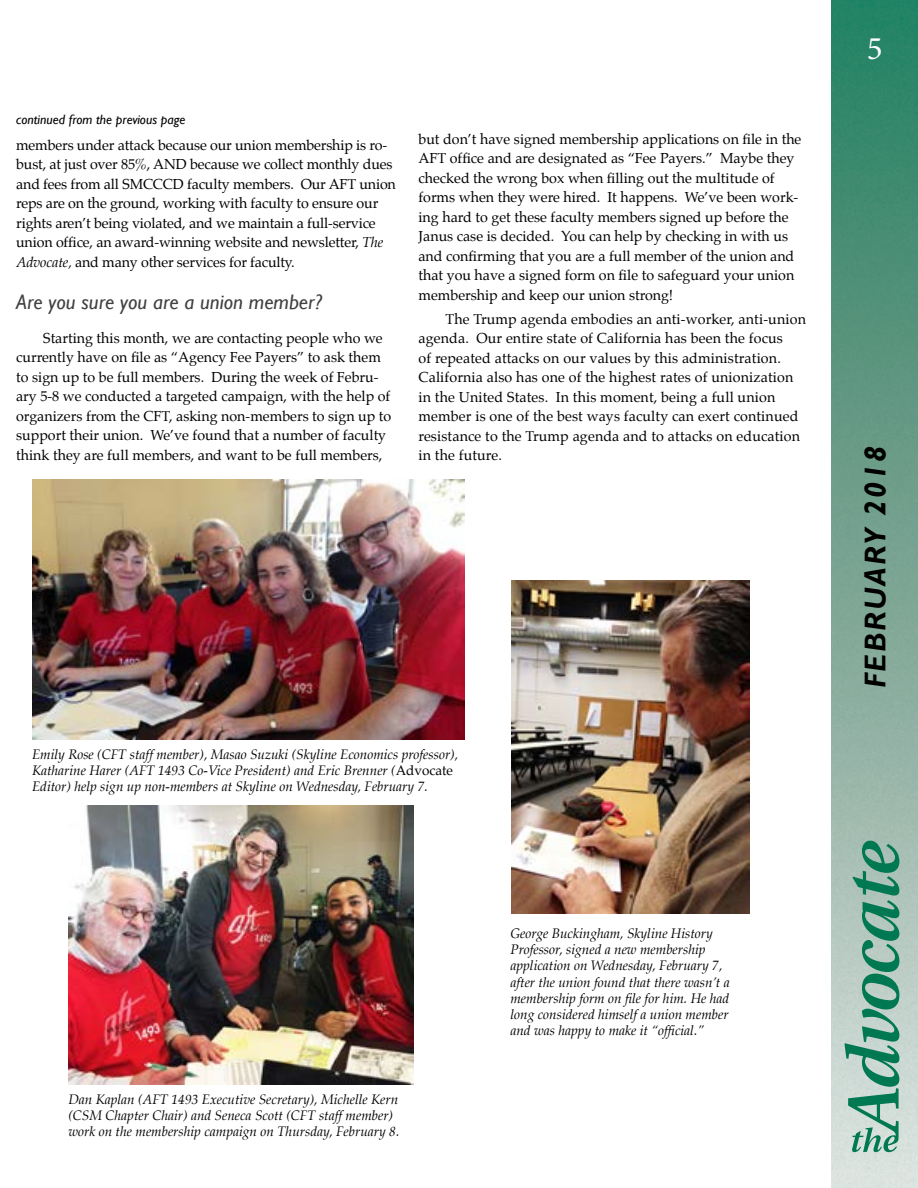
<style>
.page{position:relative;width:918px;height:1188px;background:#fff}
.page>*{position:absolute;margin:0;border:0;box-sizing:border-box;transform-origin:0 0}
.t1{font:33px "Minion Pro";color:#fff}
.t2{font:italic 700 30px "Gill Sans";letter-spacing:.07em;color:#000}
.t3{font:italic 21px "Gill Sans";color:#414042}
.t4{font:14.25px/19.5px "Palatino";color:#000}
.t5{font:italic 13.5px/16.2px "Palatino";color:#000}
.t6{font:italic 13.5px "Gill Sans";color:#000}
.s1{font-style:italic}
.s2{font-style:normal}
</style>
<div class="page">
<img style="left:832px;top:0;width:86px;height:1188px">
<svg style="left:844px;top:841px;width:55px;height:311px;background:#80b2a1"></svg>
<img style="left:32px;top:480px;width:432px;height:259px">
<img style="left:68px;top:806px;width:346px;height:279px">
<img style="left:512px;top:580px;width:238px;height:333px">
<p class="t6" style="left:16px;top:112px;width:171px">continued from the previous page</p>
<p class="t4" style="left:16px;top:135px;width:381px">members under attack because our union membership is ro&shy;bust, at just over 85%, AND because we collect monthly dues and fees from all SMCCCD faculty members. Our AFT union reps are on the ground, working with faculty to ensure our rights aren’t being violated, and we maintain a full-service union office, an award-winning website and newsletter, <span class="s1">The Advocate,</span> and many other services for faculty.</p>
<h3 class="t3" style="left:16px;top:290px;width:307px">Are you sure you are a union member?</h3>
<p class="t4" style="left:16px;top:328px;width:377px;text-indent:27px">Starting this month, we are contacting people who we currently have on file as “Agency Fee Payers” to ask them to sign up to be full members. During the week of Febru&shy;ary 5-8 we conducted a targeted campaign, with the help of organizers from the CFT, asking non-members to sign up to support their union. We’ve found that a number of faculty think they are full members, and want to be full members,</p>
<p class="t4" style="left:419px;top:129px;width:384px">but don’t have signed membership applications on file in the AFT office and are designated as “Fee Payers.” Maybe they checked the wrong box when filling out the multitude of forms when they were hired. It happens. We’ve been work&shy;ing hard to get these faculty members signed up before the Janus case is decided. You can help by checking in with us and confirming that you are a full member of the union and that you have a signed form on file to safeguard your union membership and keep our union strong!</p>
<p class="t4" style="left:419px;top:309px;width:389px;text-indent:27px">The Trump agenda embodies an anti-worker, anti-union agenda. Our entire state of California has been the focus<br>of repeated attacks on our values by this administration.<br>California also has one of the highest rates of unionization in the United States. In this moment, being a full union member is one of the best ways faculty can exert continued resistance to the Trump agenda and to attacks on education in the future.</p>
<p class="t5" style="left:32px;top:746px;width:428px">Emily Rose (CFT staff member), Masao Suzuki (Skyline Economics professor),<br>Katharine Harer (AFT 1493 Co-Vice President) and Eric Brenner (<span class="s2">Advocate<br></span>Editor) help sign up non-members at Skyline on Wednesday, February 7.</p>
<p class="t5" style="left:68px;top:1091px;width:333px">Dan Kaplan (AFT 1493 Executive Secretary), Michelle Kern (CSM Chapter Chair) and Seneca Scott (CFT staff member) work on the membership campaign on Thursday, February 8.</p>
<p class="t5" style="left:510px;top:925px;width:221px">George Buckingham, Skyline History Professor, signed a new membership application on Wednesday, February 7, after the union found that there wasn’t a membership form on file for him. He had long considered himself a union member and was happy to make it “official.”</p>
<h1 class="t1" style="left:867px;top:26px;width:17px">5</h1>
<h2 class="t2" style="left:858px;top:688px;width:244px;rotate:-90deg">FEBRUARY 2018</h2>
</div>
